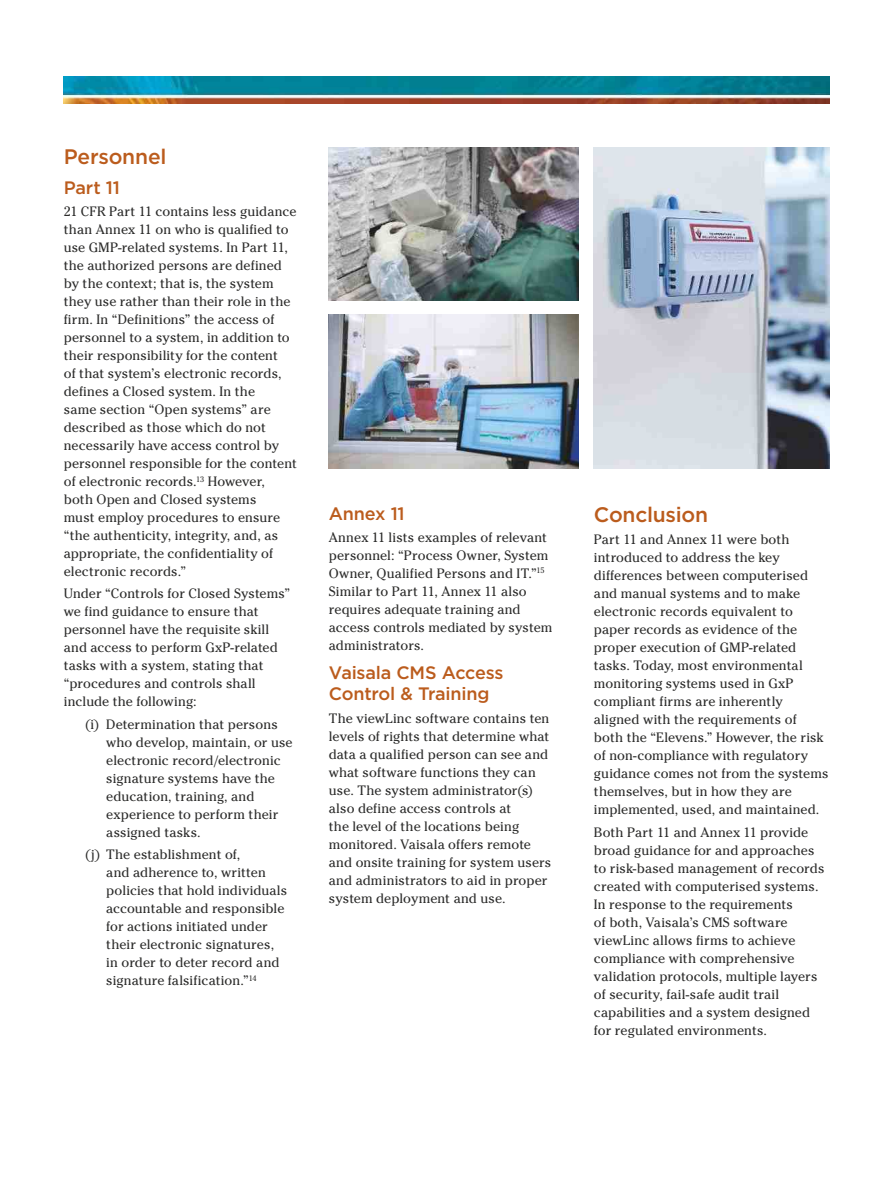
<style>
.page{position:relative;width:893px;height:1191px;background:#fff}
.page>*{position:absolute;margin:0;border:0;box-sizing:border-box;transform-origin:0 0}
.t1{font:500 21px "Gotham";letter-spacing:-.01em;color:#bb5c1d}
.t2{font:500 18px/21px "Gotham";letter-spacing:-.01em;color:#bb5c1d}
.t3{font:13.5px/18px "Cheltenham Std";letter-spacing:.005em;color:#2b2b2a}
</style>
<div class="page">
<img style="left:64px;top:77px;width:765px;height:27px">
<img style="left:329px;top:147px;width:249px;height:154px">
<img style="left:329px;top:314px;width:249px;height:155px">
<img style="left:594px;top:147px;width:235px;height:321px">
<h1 class="t1" style="left:64px;top:143px;width:104px">Personnel</h1>
<h2 class="t2" style="left:64px;top:177px;width:58px">Part 11</h2>
<p class="t3" style="left:64px;top:202px;width:235px">21 CFR Part 11 contains less guidance than Annex 11 on who is qualified to use GMP-related systems. In Part 11, the authorized persons are defined by the context; that is, the system they use rather than their role in the firm. In “Definitions” the access of personnel to a system, in addition to their responsibility for the content<br>of that system’s electronic records, defines a Closed system. In the<br>same section “Open systems” are described as those which do not necessarily have access control by personnel responsible for the content of electronic records.<sup>13</sup> However, both Open and Closed systems<br>must employ procedures to ensure “the authenticity, integrity, and, as appropriate, the confidentiality of electronic records.”</p>
<p class="t3" style="left:64px;top:585px;width:228px">Under “Controls for Closed Systems” we find guidance to ensure that personnel have the requisite skill and access to perform GxP-related tasks with a system, stating that “procedures and controls shall include the following:</p>
<p class="t3" style="left:106px;top:715px;width:188px;text-indent:-21px">(i) Determination that persons who develop, maintain, or use electronic record/electronic signature systems have the education, training, and experience to perform their assigned tasks.</p>
<p class="t3" style="left:106px;top:845px;width:182px;text-indent:-21px">(j) The establishment of,<br>and adherence to, written policies that hold individuals accountable and responsible for actions initiated under their electronic signatures, in order to deter record and signature falsification.”<sup>14</sup></p>
<h2 class="t2" style="left:329px;top:502px;width:77px">Annex 11</h2>
<p class="t3" style="left:329px;top:528px;width:225px">Annex 11 lists examples of relevant personnel: “Process Owner, System<br>Owner, Qualified Persons and IT.”<sup>15<br></sup>Similar to Part 11, Annex 11 also requires adequate training and access controls mediated by system administrators.</p>
<h2 class="t2" style="left:329px;top:662px;width:176px">Vaisala CMS Access<br>Control &amp; Training</h2>
<p class="t3" style="left:329px;top:709px;width:224px">The viewLinc software contains ten levels of rights that determine what data a qualified person can see and what software functions they can use. The system administrator(s) also define access controls at<br>the level of the locations being monitored. Vaisala offers remote and onsite training for system users and administrators to aid in proper system deployment and use.</p>
<h1 class="t1" style="left:594px;top:501px;width:116px">Conclusion</h1>
<p class="t3" style="left:594px;top:531px;width:236px">Part 11 and Annex 11 were both introduced to address the key differences between computerised and manual systems and to make electronic records equivalent to paper records as evidence of the proper execution of GMP-related tasks. Today, most environmental monitoring systems used in GxP compliant firms are inherently aligned with the requirements of both the “Elevens.” However, the risk of non-compliance with regulatory guidance comes not from the systems themselves, but in how they are implemented, used, and maintained.</p>
<p class="t3" style="left:594px;top:823px;width:232px">Both Part 11 and Annex 11 provide broad guidance for and approaches to risk-based management of records created with computerised systems.<br>In response to the requirements<br>of both, Vaisala’s CMS software viewLinc allows firms to achieve compliance with comprehensive validation protocols, multiple layers of security, fail-safe audit trail capabilities and a system designed for regulated environments.</p>
</div>
